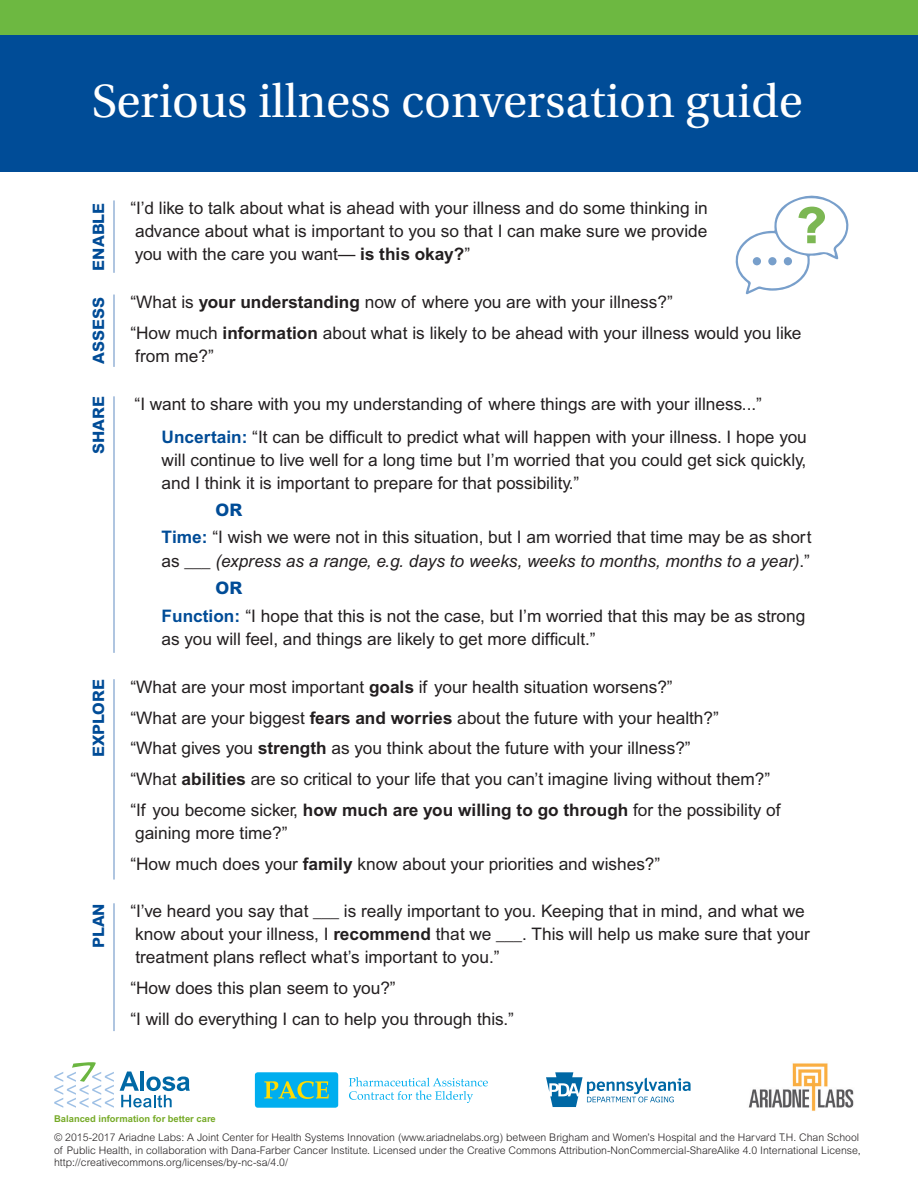
<style>
.page{position:relative;width:918px;height:1188px;background:#fff}
.page>*{position:absolute;margin:0;border:0;box-sizing:border-box;transform-origin:0 0}
.Bullets_2__10_5{font:800 50.4px "Arial";color:#7cb753}
.t1{font:46.5px "Utopia";color:#fff}
.Body_copy{font:17.25px/23.2px "Arial";color:#231f20}
.Body_copy-2{font:800 17.25px "Arial";color:#004c97}
.Body_copy-3{font:800 15.75px "Arial";color:#004c97}
.texta_body{font:300 10.5px/12.3px "Arial";color:#231f20}
.t2{font:700 9.3px "Arial";color:#76aa27}
.s1{font-weight:700}
.s2{font-weight:700;color:#004c97}
.s3{font-style:italic}
</style>
<div class="page">
<div style="left:0;top:0;width:918px;height:171px;background:#004c97"></div>
<img style="left:748px;top:1063px;width:106px;height:48px">
<hr style="left:113px;top:200px;width:2px;height:73px;background:#95b2d6">
<hr style="left:113px;top:295px;width:2px;height:72px;background:#95b2d6">
<hr style="left:113px;top:396px;width:2px;height:257px;background:#95b2d6">
<hr style="left:113px;top:679px;width:2px;height:201px;background:#95b2d6">
<hr style="left:113px;top:903px;width:2px;height:128px;background:#95b2d6">
<div style="left:0;top:0;width:918px;height:35px;background:#6db841"></div>
<svg style="left:735px;top:195px;width:114px;height:100px"></svg>
<div style="left:753px;top:257px;width:8px;height:8px;background:#789fcb;border-radius:50%"></div>
<div style="left:768px;top:257px;width:9px;height:8px;background:#789fcb;border-radius:50%"></div>
<div style="left:784px;top:257px;width:8px;height:8px;background:#789fcb;border-radius:50%"></div>
<svg style="left:120px;top:1072px;width:70px;height:35px"></svg>
<svg style="left:54px;top:1062px;width:60px;height:46px"></svg>
<div style="left:255px;top:1072px;width:83px;height:36px;background:#00aeef;border-radius:3px"></div>
<svg style="left:264px;top:1081px;width:65px;height:18px"></svg>
<svg style="left:349px;top:1077px;width:139px;height:26px"></svg>
<svg style="left:546px;top:1072px;width:145px;height:35px"></svg>
<p class="t1" style="left:92px;top:76px;width:713px">Serious illness conversation guide</p>
<p class="Body_copy-3" style="left:89px;top:271px;width:69px;rotate:-90deg">ENABLE</p>
<p class="Body_copy-3" style="left:89px;top:364px;width:68px;rotate:-90deg">ASSESS</p>
<p class="Body_copy-3" style="left:89px;top:454px;width:59px;rotate:-90deg">SHARE</p>
<p class="Body_copy-3" style="left:89px;top:757px;width:79px;rotate:-90deg">EXPLORE</p>
<p class="Body_copy-3" style="left:89px;top:948px;width:47px;rotate:-90deg">PLAN</p>
<p class="Body_copy" style="left:130px;top:196px;width:579px;text-align:justify">“I’d like to talk about what is ahead with your illness and do some thinking in advance about what is important to you so that I can make sure we provide you with the care you want— <span class="s1">is this okay?</span>”</p>
<p class="Bullets_2__10_5" style="left:796px;top:195px;width:33px">?</p>
<p class="Body_copy" style="left:130px;top:290px;width:544px">“What is <span class="s1">your understanding</span> now of where you are with your illness?”</p>
<p class="Body_copy" style="left:130px;top:321px;width:673px">“How much <span class="s1">information</span> about what is likely to be ahead with your illness would you like</p>
<p class="Body_copy" style="left:135px;top:345px;width:80px">from me?”</p>
<p class="Body_copy" style="left:135px;top:392px;width:629px">“I want to share with you my understanding of where things are with your illness...”</p>
<p class="Body_copy" style="left:162px;top:425px;width:647px;text-align:justify"><span class="s2">Uncertain:</span> “It can be difficult to predict what will happen with your illness. I hope you will continue to live well for a long time but I’m worried that you could get sick quickly, and I think it is important to prepare for that possibility.”</p>
<p class="Body_copy-2" style="left:216px;top:499px;width:28px">OR</p>
<p class="Body_copy" style="left:162px;top:526px;width:651px"><span class="s2">Time:</span> “I wish we were not in this situation, but I am worried that time may be as short as ___ <span class="s3">(express as a range, e.g. days to weeks, weeks to months, months to a year)</span>.”</p>
<p class="Body_copy-2" style="left:216px;top:578px;width:28px">OR</p>
<p class="Body_copy" style="left:162px;top:604px;width:645px"><span class="s2">Function:</span> “I hope that this is not the case, but I’m worried that this may be as strong as you will feel, and things are likely to get more difficult.”</p>
<p class="Body_copy" style="left:130px;top:675px;width:544px">“What are your most important <span class="s1">goals</span> if your health situation worsens?”</p>
<p class="Body_copy" style="left:130px;top:706px;width:590px">“What are your biggest <span class="s1">fears and worries</span> about the future with your health?”</p>
<p class="Body_copy" style="left:130px;top:737px;width:562px">“What gives you <span class="s1">strength</span> as you think about the future with your illness?”</p>
<p class="Body_copy" style="left:130px;top:768px;width:641px">“What <span class="s1">abilities</span> are so critical to your life that you can’t imagine living without them?”</p>
<p class="Body_copy" style="left:130px;top:798px;width:652px">“If you become sicker, <span class="s1">how much are you willing to go through</span> for the possibility of gaining more time?”</p>
<p class="Body_copy" style="left:130px;top:852px;width:531px">“How much does your <span class="s1">family</span> know about your priorities and wishes?”</p>
<p class="Body_copy" style="left:130px;top:899px;width:681px">“I’ve heard you say that ___ is really important to you. Keeping that in mind, and what we know about your illness, I <span class="s1">recommend</span> that we ___. This will help us make sure that your treatment plans reflect what’s important to you.”</p>
<p class="Body_copy" style="left:130px;top:976px;width:267px">“How does this plan seem to you?”</p>
<p class="Body_copy" style="left:130px;top:1007px;width:385px">“I will do everything I can to help you through this.”</p>
<p class="t2" style="left:54px;top:1113px;width:163px">Balanced information for better care</p>
<p class="texta_body" style="left:54px;top:1132px;width:808px">© 2015-2017 Ariadne Labs: A Joint Center for Health Systems Innovation (www.ariadnelabs.org) between Brigham and Women’s Hospital and the Harvard T.H. Chan School of Public Health, in collaboration with Dana-Farber Cancer Institute. Licensed under the Creative Commons Attribution-NonCommercial-ShareAlike 4.0 International License, http://creativecommons.org/licenses/by-nc-sa/4.0/</p>
</div>
